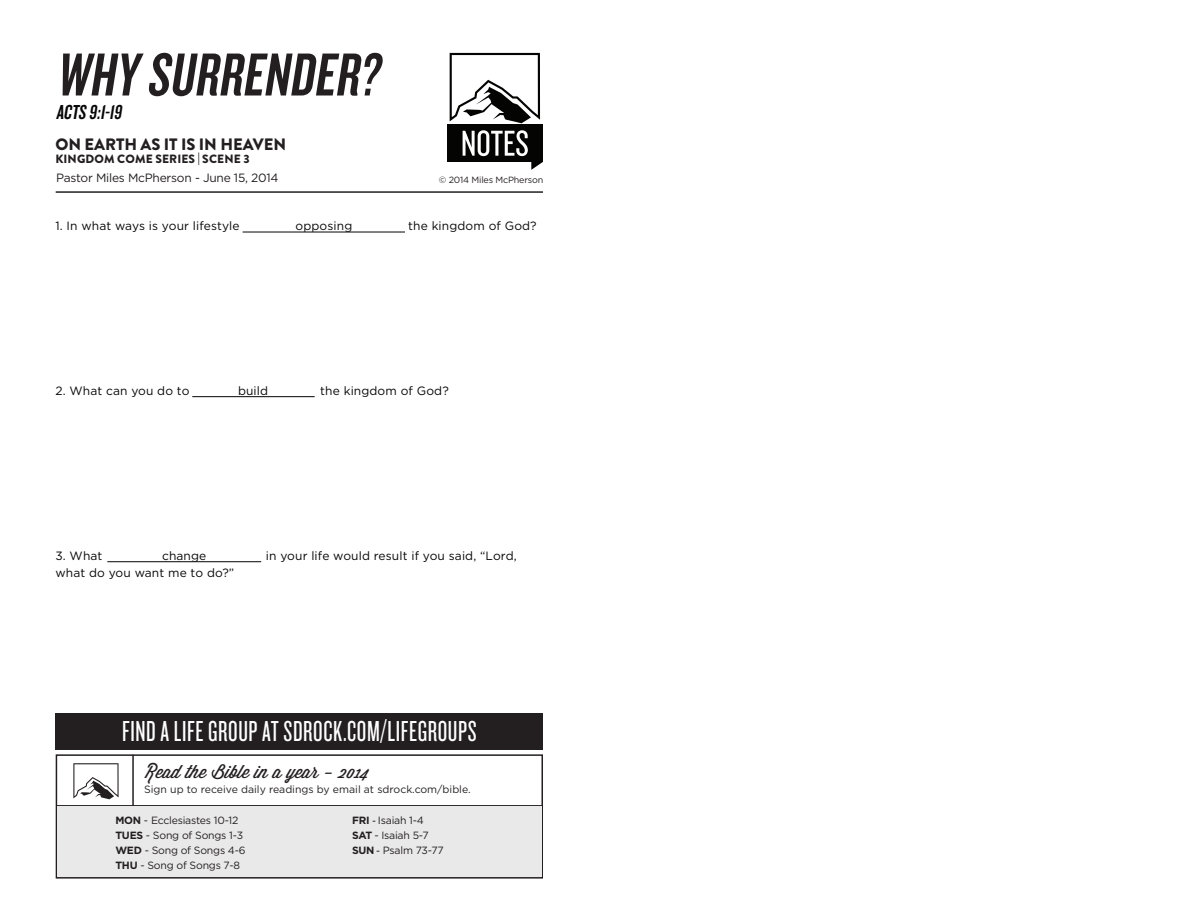
<style>
.page{position:relative;width:1188px;height:918px;background:#fff}
.page>*{position:absolute;margin:0;border:0;box-sizing:border-box;transform-origin:0 0}
.t1{font:italic 63px "Knockout HTF48 Featherweight";color:#231f20}
.t2{font:30px "Knockout HTF27 Junior Bantamwt";letter-spacing:.02em;color:#fff}
.t3{font:italic 21px "Knockout HTF48 Featherweight";color:#070607}
.t4{font:18px "Wisdom Script";color:#231f20}
.t5{font:900 16.5px "Brandon Grotesque";color:#231f20}
.t6{font:12px "Gotham HTF";letter-spacing:.01em;color:#070607}
.t7{font:12px "Gotham HTF";letter-spacing:-.02em;color:#231f20}
.t8{font:900 12px "Brandon Grotesque";letter-spacing:.01em;color:#231f20}
.t9{font:10.5px/15px "Gotham HTF";letter-spacing:-.02em;color:#231f20}
.t10{font:10.5px "Gotham HTF";color:#231f20}
.t11{font:9px "Gotham HTF";letter-spacing:-.02em;color:#231f20}
.s1{font-weight:700}
.s2{font-family:"Myriad Pro";font-weight:600}
</style>
<div class="page">
<svg style="left:450px;top:53px;width:90px;height:70px"></svg>
<hr style="left:56px;top:191px;width:487px;height:2px;background:#231f20">
<div style="left:56px;top:713px;width:487px;height:37px;background:#231f20"></div>
<div style="left:56px;top:754px;width:487px;height:125px;border:2px solid #231f20"></div>
<hr style="left:132px;top:755px;width:2px;height:51px;background:#231f20">
<hr style="left:56px;top:805px;width:486px;height:2px;background:#231f20">
<div style="left:57px;top:807px;width:485px;height:70px;background:#e9e9e9"></div>
<svg style="left:73px;top:763px;width:46px;height:36px"></svg>
<div style="left:447px;top:125px;width:96px;height:37px;background:#040503"></div>
<svg style="left:463px;top:130px;width:65px;height:26px"></svg>
<svg style="left:531px;top:162px;width:12px;height:8px"></svg>
<hr style="left:243px;top:231px;width:162px;height:2px;background:#231f20">
<hr style="left:192px;top:396px;width:123px;height:1px;background:#231f20">
<hr style="left:107px;top:561px;width:154px;height:1px;background:#231f20">
<h1 class="t1" style="left:56px;top:43px;width:334px">WHY SURRENDER?</h1>
<h3 class="t3" style="left:56px;top:101px;width:70px">ACTS 9:1-19</h3>
<h3 class="t5" style="left:55px;top:132px;width:232px">ON EARTH AS IT IS IN HEAVEN</h3>
<p class="t8" style="left:55px;top:151px;width:196px">KINGDOM COME SERIES | SCENE 3</p>
<p class="t7" style="left:56px;top:172px;width:224px">Pastor Miles McPherson - June 15, 2014</p>
<p class="t11" style="left:439px;top:175px;width:106px">© 2014 Miles McPherson</p>
<p class="t6" style="left:55px;top:220px;width:186px">1. In what ways is your lifestyle</p>
<p class="t6" style="left:296px;top:220px;width:58px">opposing</p>
<p class="t6" style="left:408px;top:220px;width:130px">the kingdom of God?</p>
<p class="t6" style="left:55px;top:385px;width:136px">2. What can you do to</p>
<p class="t6" style="left:238px;top:385px;width:32px">build</p>
<p class="t6" style="left:320px;top:385px;width:130px">the kingdom of God?</p>
<p class="t6" style="left:55px;top:550px;width:49px">3. What</p>
<p class="t6" style="left:162px;top:550px;width:46px">change</p>
<p class="t6" style="left:266px;top:550px;width:252px">in your life would result if you said, “Lord,</p>
<p class="t6" style="left:55px;top:566px;width:180px">what do you want me to do?”</p>
<h2 class="t2" style="left:122px;top:717px;width:356px">FIND A LIFE GROUP AT SDROCK.COM/LIFEGROUPS</h2>
<h3 class="t4" style="left:144px;top:758px;width:227px">Read the Bible in a year - 2014</h3>
<p class="t10" style="left:144px;top:784px;width:328px">Sign up to receive daily readings by email at sdrock.com/bible.</p>
<p class="t9" style="left:115px;top:813px;width:132px"><span class="s1">MON</span> - Ecclesiastes 10-12<br><span class="s1">TUES</span> - Song of Songs 1-3<br><span class="s1">WED</span> - Song of Songs 4-6<br><span class="s1">THU</span> - Song of Songs 7-8</p>
<p class="t9" style="left:352px;top:813px;width:93px"><span class="s1">FRI</span> <span class="s2">-</span> Isaiah 1-4<br><span class="s1">SAT</span> - Isaiah 5-7<br><span class="s1">SUN</span> <span class="s2">-</span> Psalm 73-77</p>
</div>
